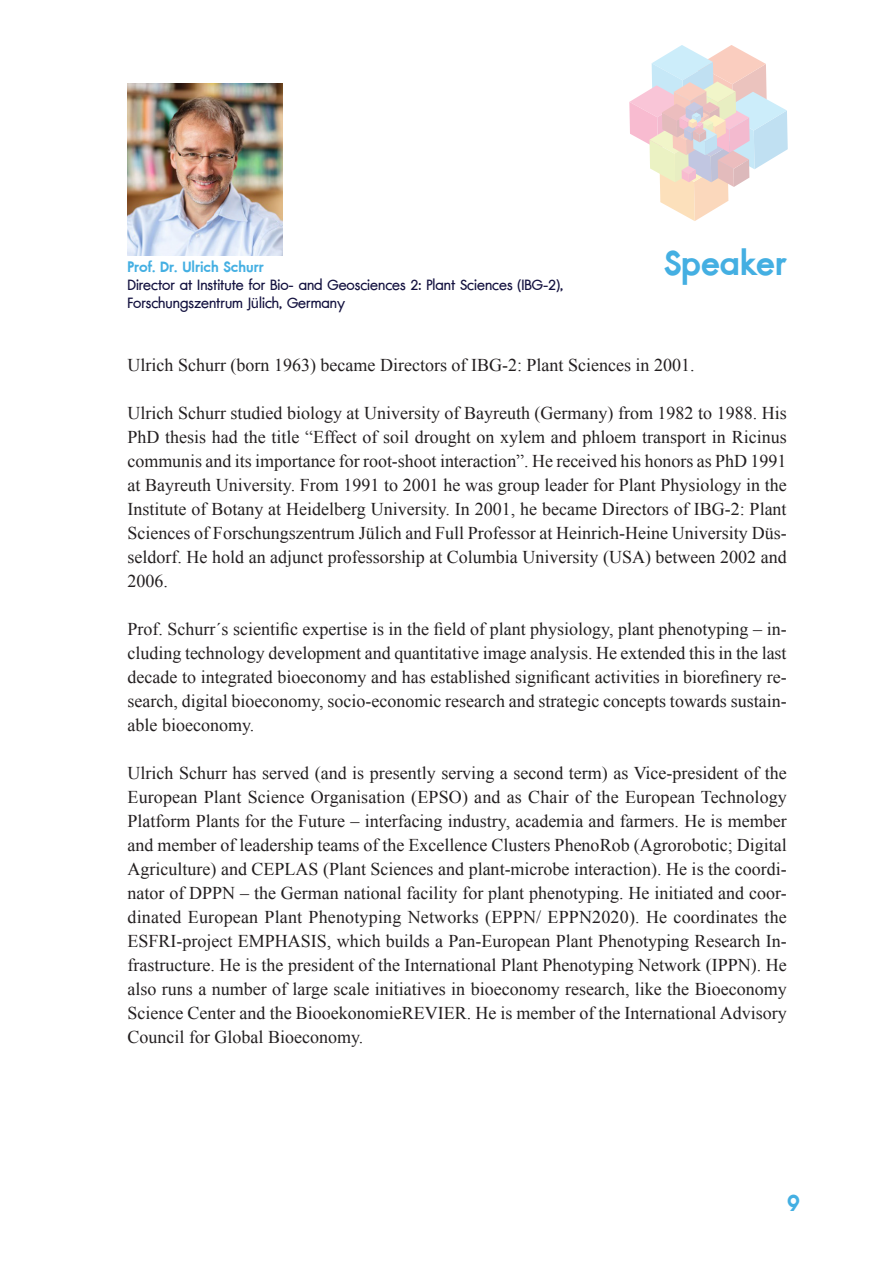
<style>
.page{position:relative;width:893px;height:1263px;background:#fff}
.page>*{position:absolute;margin:0;border:0;box-sizing:border-box;transform-origin:0 0}
.t1{font:700 45px "DB Adman X";color:#44afe2}
.t2{font:700 30px "DB Adman X";color:#44afe2}
.t3{font:19.5px/18px "DB Adman X";color:#13113f}
.t4{font:700 19.5px "DB Adman X";color:#44afe2}
.t5{font:18px/24px "Times New Roman";color:#231f20;text-align:justify}
.s1{font-family:"Myriad Pro";font-size:15px}
</style>
<div class="page">
<svg style="left:629px;top:45px;width:159px;height:176px"></svg>
<img style="left:128px;top:84px;width:155px;height:171px">
<p class="t4" style="left:128px;top:255px;width:138px">Prof. Dr. Ulrich Schurr</p>
<p class="t3" style="left:128px;top:276px;width:437px">Director at Institute for Bio- and Geosciences 2: Plant Sciences (IBG-2),<br>Forschungszentrum J<span class="s1">ü</span>lich, Germany</p>
<h1 class="t1" style="left:664px;top:236px;width:124px">Speaker</h1>
<p class="t5" style="left:128px;top:352px;width:568px">Ulrich Schurr (born 1963) became Directors of IBG-2: Plant Sciences in 2001.</p>
<p class="t5" style="left:128px;top:400px;width:661px">Ulrich Schurr studied biology at University of Bayreuth (Germany) from 1982 to 1988. His PhD thesis had the title “Effect of soil drought on xylem and phloem transport in Ricinus communis and its importance for root-shoot interaction”. He received his honors as PhD 1991 at Bayreuth University. From 1991 to 2001 he was group leader for Plant Physiology in the Institute of Botany at Heidelberg University. In 2001, he became Directors of IBG-2: Plant Sciences of Forschungszentrum Jülich and Full Professor at Heinrich-Heine University Düs&shy;seldorf. He hold an adjunct professorship at Columbia University (USA) between 2002 and 2006.</p>
<p class="t5" style="left:128px;top:616px;width:661px">Prof. Schurr´s scientific expertise is in the field of plant physiology, plant phenotyping – in&shy;cluding technology development and quantitative image analysis. He extended this in the last decade to integrated bioeconomy and has established significant activities in biorefinery re&shy;search, digital bioeconomy, socio-economic research and strategic concepts towards sustain&shy;able bioeconomy.</p>
<p class="t5" style="left:128px;top:760px;width:661px">Ulrich Schurr has served (and is presently serving a second term) as Vice-president of the European Plant Science Organisation (EPSO) and as Chair of the European Technology Platform Plants for the Future – interfacing industry, academia and farmers. He is member and member of leadership teams of the Excellence Clusters PhenoRob (Agrorobotic; Digital Agriculture) and CEPLAS (Plant Sciences and plant-microbe interaction). He is the coordi&shy;nator of DPPN – the German national facility for plant phenotyping. He initiated and coor&shy;dinated European Plant Phenotyping Networks (EPPN/ EPPN2020). He coordinates the ESFRI-project EMPHASIS, which builds a Pan-European Plant Phenotyping Research In&shy;frastructure. He is the president of the International Plant Phenotyping Network (IPPN). He also runs a number of large scale initiatives in bioeconomy research, like the Bioeconomy Science Center and the BiooekonomieREVIER. He is member of the International Advisory Council for Global Bioeconomy.</p>
<h2 class="t2" style="left:787px;top:1185px;width:14px">9</h2>
</div>
